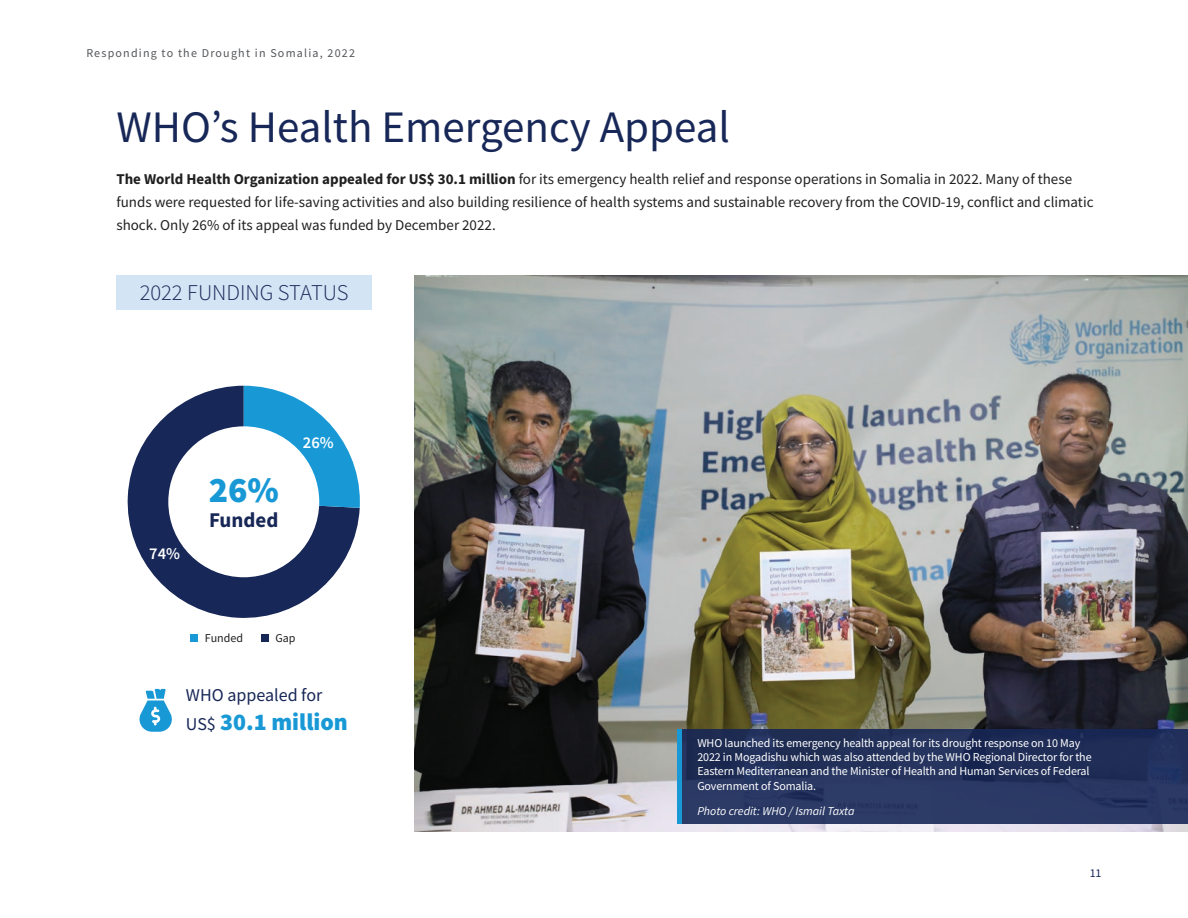
<style>
.page{position:relative;width:1188px;height:918px;background:#fff}
.page>*{position:absolute;margin:0;border:0;box-sizing:border-box;transform-origin:0 0}
.t1{font:45px "Source Sans Pro";color:#172757}
.t2{font:900 36px "Source Sans Pro";color:#1899d6}
.t3{font:900 24px "Source Sans Pro";color:#1899d6}
.t4{font:300 22.5px "Source Sans Pro";color:#172757}
.t5{font:700 21px "Source Sans Pro";color:#172757}
.t6{font:18px "Source Sans Pro";color:#172757}
.t7{font:600 16.5px "Source Sans Pro";color:#fff}
.t8{font:15px/23.2px "Source Sans Pro";color:#202020}
.t9{font:12px/14.4px "Source Sans Pro";letter-spacing:-.01em;color:#fff}
.t10{font:12px "Source Sans Pro";letter-spacing:.1em;color:#54565a}
.t11{font:italic 12px "Source Sans Pro";color:#fff}
.t12{font:12px "Source Sans Pro";color:#202020}
.t13{font:12px "Source Sans Pro";color:#172757}
.s1{font-weight:700}
.s2{font-weight:400;font-size:18px;color:#172757}
</style>
<div class="page">
<img style="left:414px;top:276px;width:774px;height:556px">
<svg style="left:127px;top:386px;width:233px;height:232px;fill:#172757"></svg>
<svg style="left:244px;top:386px;width:116px;height:122px"></svg>
<div style="left:168px;top:426px;width:151px;height:151px;background:#fff;border-radius:50%"></div>
<svg style="left:139px;top:689px;width:33px;height:43px"></svg>
<div style="left:191px;top:634px;width:7px;height:8px;background:#1899d6"></div>
<div style="left:261px;top:634px;width:8px;height:8px;background:#172757"></div>
<div style="left:116px;top:276px;width:256px;height:34px;background:#d3e4f5"></div>
<div style="left:682px;top:729px;width:506px;height:95px;background:linear-gradient(to bottom,#1c2b53,#2d3b68)"></div>
<hr style="left:678px;top:729px;width:4px;height:95px;background:#1899d6">
<p class="t10" style="left:86px;top:46px;width:270px">Responding to the Drought in Somalia, 2022</p>
<h1 class="t1" style="left:116px;top:98px;width:615px">WHO’s Health Emergency Appeal</h1>
<p class="t8" style="left:116px;top:167px;width:979px"><span class="s1">The World Health Organization appealed for US$ 30.1 million</span> for its emergency health relief and response operations in Somalia in 2022. Many of these funds were requested for life-saving activities and also building resilience of health systems and sustainable recovery from the COVID-19, conflict and climatic shock. Only 26% of its appeal was funded by December 2022.</p>
<h3 class="t4" style="left:140px;top:279px;width:210px">2022 FUNDING STATUS</h3>
<p class="t7" style="left:149px;top:542px;width:32px">74%</p>
<h2 class="t2" style="left:209px;top:465px;width:72px">26%</h2>
<h3 class="t5" style="left:209px;top:506px;width:71px">Funded</h3>
<p class="t7" style="left:303px;top:432px;width:32px">26%</p>
<p class="t12" style="left:205px;top:631px;width:40px">Funded</p>
<p class="t12" style="left:275px;top:631px;width:22px">Gap</p>
<p class="t6" style="left:186px;top:683px;width:138px">WHO appealed for</p>
<h3 class="t3" style="left:186px;top:705px;width:163px"><span class="s2">US$</span> 30.1 million</h3>
<p class="t9" style="left:697px;top:735px;width:396px">WHO launched its emergency health appeal for its drought response on 10 May 2022 in Mogadishu which was also attended by the WHO Regional Director for the Eastern Mediterranean and the Minister of Health and Human Services of Federal Government of Somalia.</p>
<p class="t11" style="left:697px;top:803px;width:159px">Photo credit: WHO / Ismail Taxta</p>
<p class="t13" style="left:1090px;top:865px;width:13px">11</p>
</div>
